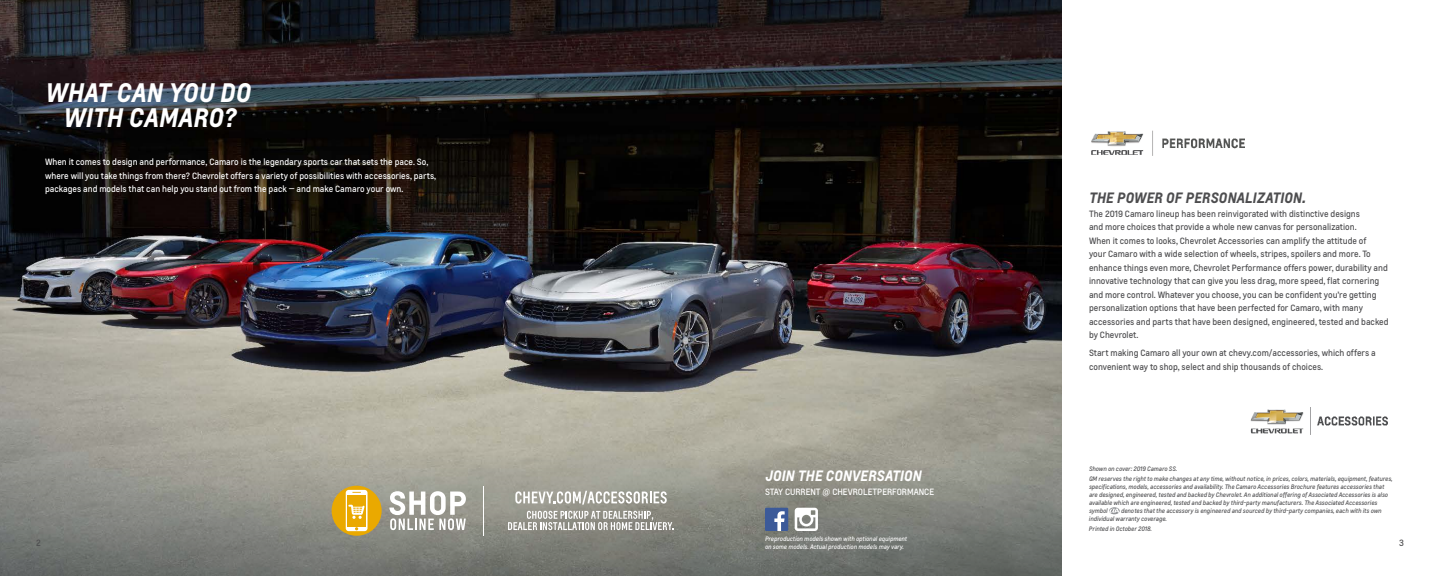
<style>
.page{position:relative;width:1440px;height:576px;background:#fff}
.page>*{position:absolute;margin:0;border:0;box-sizing:border-box;transform-origin:0 0}
.t1{font:italic 700 25px/25px "Louis Global 2";color:#fff;text-align:center}
.t2{font:italic 700 14px "Louis Global 2";color:#4d4d4f}
.t3{font:italic 700 14px "Louis Global 2";color:#fff}
.t4{font:8.5px/13.5px "Louis Global 2";color:#4d4d4f}
.t5{font:8.5px/13.5px "Louis Global 2";color:#fff}
.t6{font:italic 6px/8px "Louis Global 2";color:#4d4d4f}
.t7{font:italic 6px/8px "Louis Global 2";color:#fff}
</style>
<div class="page">
<img style="left:0;top:0;width:1062px;height:448px">
<svg style="left:0;top:448px;width:1062px;height:128px;background:#888981"></svg>
<div style="left:765px;top:508px;width:23px;height:23px;background:#3c5a99"></div>
<svg style="left:774px;top:511px;width:11px;height:20px"></svg>
<svg style="left:795px;top:508px;width:23px;height:23px"></svg>
<img style="left:1251px;top:407px;width:137px;height:28px">
<img style="left:1091px;top:130px;width:153px;height:26px">
<svg style="left:389px;top:491px;width:77px;height:39px"></svg>
<div style="left:332px;top:486px;width:50px;height:50px;background:#eaa900;border-radius:50%"></div>
<svg style="left:346px;top:490px;width:22px;height:41px"></svg>
<div style="left:347px;top:495px;width:19px;height:31px;background:#eaa900"></div>
<svg style="left:348px;top:505px;width:17px;height:14px"></svg>
<svg style="left:515px;top:491px;width:152px;height:14px"></svg>
<svg style="left:508px;top:511px;width:166px;height:19px;background:#b1b0aa"></svg>
<hr style="left:483px;top:486px;width:1px;height:50px;background:#fff">
<svg style="left:1109px;top:507px;width:11px;height:7px"></svg>
<svg style="left:1109px;top:509px;width:10px;height:4px"></svg>
<h1 class="t1" style="left:45px;top:79px;width:208px">WHAT CAN YOU DO<br>WITH CAMARO?</h1>
<p class="t5" style="left:45px;top:155px;width:393px">When it comes to design and performance, Camaro is the legendary sports car that sets the pace. So, where will you take things from there? Chevrolet offers a variety of possibilities with accessories, parts, packages and models that can help you stand out from the pack — and make Camaro your own.</p>
<h2 class="t3" style="left:765px;top:466px;width:158px">JOIN THE CONVERSATION</h2>
<p class="t5" style="left:765px;top:485px;width:171px">STAY CURRENT @ CHEVROLETPERFORMANCE</p>
<h2 class="t2" style="left:1089px;top:188px;width:218px">THE POWER OF PERSONALIZATION.</h2>
<p class="t4" style="left:1089px;top:207px;width:301px">The 2019 Camaro lineup has been reinvigorated with distinctive designs<br>and more choices that provide a whole new canvas for personalization.<br>When it comes to looks, Chevrolet Accessories can amplify the attitude of<br>your Camaro with a wide selection of wheels, stripes, spoilers and more. To enhance things even more, Chevrolet Performance offers power, durability and innovative technology that can give you less drag, more speed, flat cornering and more control. Whatever you choose, you can be confident you’re getting personalization options that have been perfected for Camaro, with many accessories and parts that have been designed, engineered, tested and backed by Chevrolet.</p>
<p class="t4" style="left:1089px;top:346px;width:288px">Start making Camaro all your own at chevy.com/accessories, which offers a convenient way to shop, select and ship thousands of choices.</p>
<p class="t6" style="left:1089px;top:463px;width:305px;line-height:10.2px">Shown on cover: 2019 Camaro SS.<br>GM reserves the right to make changes at any time, without notice, in prices, colors, materials, equipment, features,</p>
<p class="t6" style="left:1089px;top:483px;width:301px">specifications, models, accessories and availability. The Camaro Accessories Brochure features accessories that are designed, engineered, tested and backed by Chevrolet. An additional offering of Associated Accessories is also available which are engineered, tested and backed by third-party manufacturers. The Associated Accessories symbol</p>
<p class="t6" style="left:1089px;top:507px;width:294px;text-indent:32px">denotes that the accessory is engineered and sourced by third-party companies, each with its own individual warranty coverage.</p>
<p class="t6" style="left:1089px;top:525px;width:64px">Printed in October 2018.</p>
<p class="t7" style="left:765px;top:535px;width:144px">Preproduction models shown with optional equipment on some models. Actual production models may vary.</p>
<p class="t4" style="left:36px;top:536px;width:6px">2</p>
<p class="t4" style="left:1399px;top:536px;width:6px">3</p>
</div>
